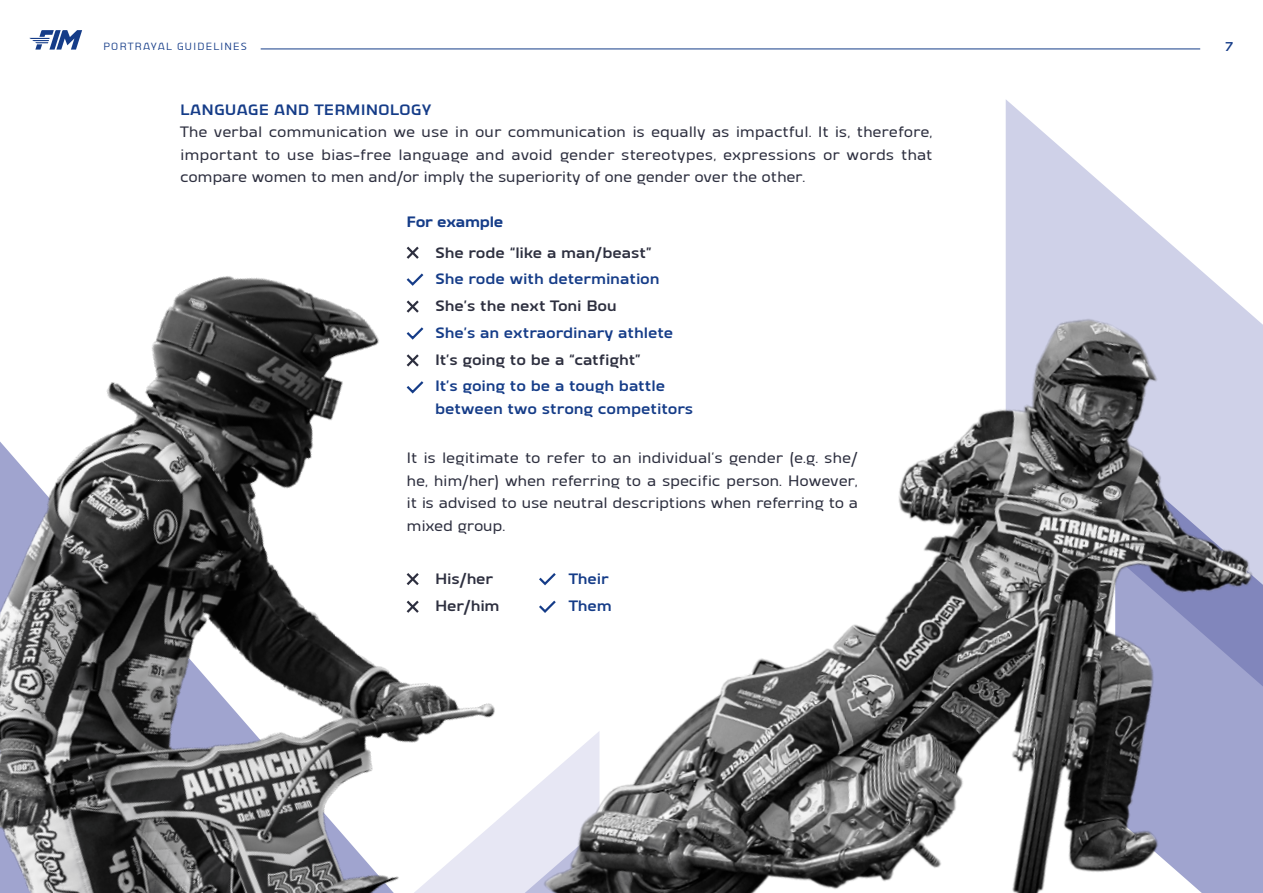
<style>
.page{position:relative;width:1263px;height:893px;background:#fff}
.page>*{position:absolute;margin:0;border:0;box-sizing:border-box;transform-origin:0 0}
.t1{font:500 19.5px/22.5px "Vogie";letter-spacing:-.01em;color:#2d2f3f;text-align:justify}
.t2{font:700 19.5px/22.5px "Vogie";color:#153c88}
.t3{font:700 19.5px "Vogie";letter-spacing:-.005em;color:#2d2f3f}
.t4{font:800 19.5px "Vogie";letter-spacing:-.01em;color:#153c88}
.t5{font:700 16.5px "Vogie";color:#153c88}
.t6{font:13.5px "Vogie";letter-spacing:.05em;color:#153c88}
</style>
<div class="page">
<svg style="left:30px;top:30px;width:52px;height:19px"></svg>
<hr style="left:261px;top:49px;width:939px;height:1px;background:#153c88">
<svg style="left:1006px;top:100px;width:68px;height:59px"></svg>
<img style="left:916px;top:159px;width:347px;height:734px">
<img style="left:0;top:49px;width:916px;height:844px">
<p class="t6" style="left:103px;top:40px;width:146px">PORTRAYAL GUIDELINES</p>
<p class="t5" style="left:1225px;top:38px;width:9px">7</p>
<p class="t2" style="left:180px;top:98px;width:253px">LANGUAGE AND TERMINOLOGY</p>
<p class="t1" style="left:180px;top:121px;width:754px">The verbal communication we use in our communication is equally as impactful. It is, therefore, important to use bias-free language and avoid gender stereotypes, expressions or words that compare women to men and/or imply the superiority of one gender over the other.</p>
<p class="t4" style="left:407px;top:211px;width:98px">For example</p>
<p class="t3" style="left:435px;top:242px;width:218px">She rode “like a man/beast”</p>
<p class="t2" style="left:435px;top:267px;width:226px">She rode with determination</p>
<p class="t3" style="left:435px;top:296px;width:183px">She’s the next Toni Bou</p>
<p class="t2" style="left:435px;top:321px;width:240px">She’s an extraordinary athlete</p>
<p class="t3" style="left:435px;top:349px;width:207px">It’s going to be a “catfight”</p>
<p class="t2" style="left:435px;top:374px;width:260px">It’s going to be a tough battle between two strong competitors</p>
<p class="t1" style="left:407px;top:446px;width:453px">It is legitimate to refer to an individual’s gender (e.g. she/ he, him/her) when referring to a specific person. However, it is advised to use neutral descriptions when referring to a mixed group.</p>
<p class="t3" style="left:435px;top:569px;width:59px">His/her</p>
<p class="t2" style="left:569px;top:567px;width:42px">Their</p>
<p class="t3" style="left:435px;top:596px;width:66px">Her/him</p>
<p class="t2" style="left:569px;top:594px;width:45px">Them</p>
</div>
